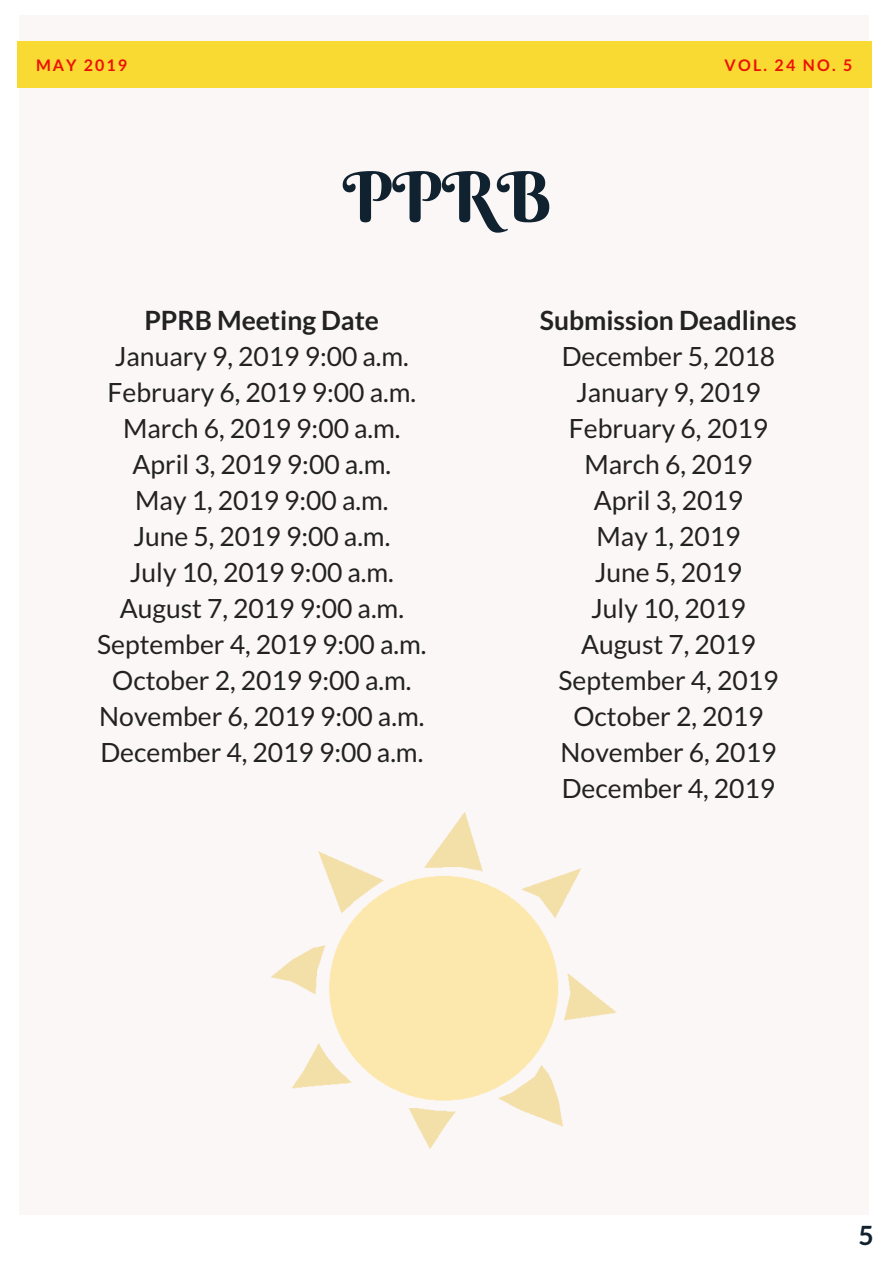
<style>
.page{position:relative;width:893px;height:1263px;background:#fff}
.page>*{position:absolute;margin:0;border:0;box-sizing:border-box;transform-origin:0 0}
.t1{font:69.6px "Berkshire Swash";color:#10212f}
.t2{font:26.55px/36px "Lato";color:#222;text-align:center}
.t3{font:700 26.55px "Lato";color:#222}
.t4{font:700 26.55px "Lato";color:#10212f}
.t5{font:700 15.9px "Lato";letter-spacing:.13em;color:#ed1000}
</style>
<div class="page">
<div style="left:19px;top:16px;width:849px;height:1199px;background:#fcf7f7"></div>
<div style="left:17px;top:42px;width:854px;height:46px;background:#f9da32"></div>
<img style="left:271px;top:812px;width:346px;height:337px">
<p class="t5" style="left:36px;top:55px;width:93px">MAY 2019</p>
<p class="t5" style="left:724px;top:55px;width:129px">VOL. 24 NO. 5</p>
<h1 class="t1" style="left:343px;top:154px;width:210px">PPRB</h1>
<p class="t3" style="left:144px;top:304px;width:236px">PPRB Meeting Date</p>
<p class="t2" style="left:97px;top:338px;width:331px">January 9, 2019 9:00 a.m.<br>February 6, 2019 9:00 a.m.<br>March 6, 2019 9:00 a.m.<br>April 3, 2019 9:00 a.m.<br>May 1, 2019 9:00 a.m.<br>June 5, 2019 9:00 a.m.<br>July 10, 2019 9:00 a.m.<br>August 7, 2019 9:00 a.m.<br>September 4, 2019 9:00 a.m.<br>October 2, 2019 9:00 a.m.<br>November 6, 2019 9:00 a.m.<br>December 4, 2019 9:00 a.m.</p>
<p class="t3" style="left:540px;top:304px;width:258px">Submission Deadlines</p>
<p class="t2" style="left:559px;top:338px;width:221px">December 5, 2018<br>January 9, 2019<br>February 6, 2019<br>March 6, 2019<br>April 3, 2019<br>May 1, 2019<br>June 5, 2019<br>July 10, 2019<br>August 7, 2019<br>September 4, 2019<br>October 2, 2019<br>November 6, 2019<br>December 4, 2019</p>
<p class="t4" style="left:858px;top:1219px;width:17px">5</p>
</div>
